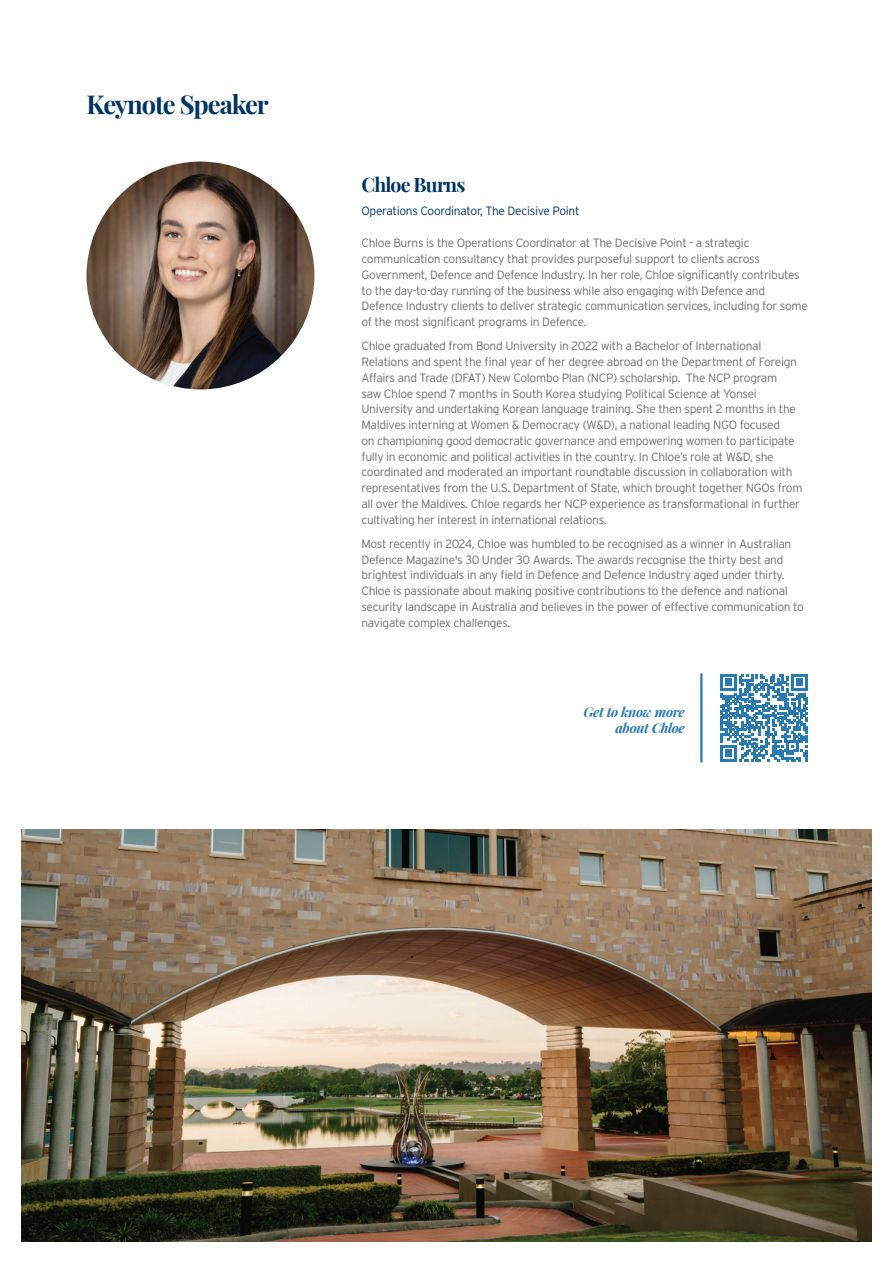
<style>
.page{position:relative;width:893px;height:1263px;background:#fff}
.page>*{position:absolute;margin:0;border:0;box-sizing:border-box;transform-origin:0 0}
.t1{font:700 25.5px "Playfair Display";letter-spacing:-.04em;color:#003562}
.t2{font:700 19.5px "Playfair Display";letter-spacing:-.04em;color:#003562}
.t3{font:italic 700 13.5px/15.8px "Playfair Display";letter-spacing:-.025em;color:#287ab3;text-align:right}
.t4{font:300 12px/15.8px "Interstate";letter-spacing:-.025em;color:#6c6d70}
.t5{font:300 12px "Interstate";letter-spacing:-.025em;color:#003562}
</style>
<div class="page">
<svg style="left:720px;top:674px;width:88px;height:88px"></svg>
<hr style="left:700px;top:673px;width:2px;height:89px;background:#287ab3">
<img style="left:87px;top:162px;width:227px;height:227px;border-radius:114px">
<img style="left:21px;top:829px;width:851px;height:413px">
<h1 class="t1" style="left:87px;top:84px;width:184px">Keynote Speaker</h1>
<h2 class="t2" style="left:361px;top:169px;width:106px">Chloe Burns</h2>
<p class="t5" style="left:361px;top:203px;width:220px">Operations Coordinator, The Decisive Point</p>
<p class="t4" style="left:361px;top:235px;width:448px">Chloe Burns is the Operations Coordinator at The Decisive Point - a strategic communication consultancy that provides purposeful support to clients across Government, Defence and Defence Industry. In her role, Chloe significantly contributes to the day-to-day running of the business while also engaging with Defence and Defence Industry clients to deliver strategic communication services, including for some of the most significant programs in Defence.</p>
<p class="t4" style="left:361px;top:338px;width:443px">Chloe graduated from Bond University in 2022 with a Bachelor of International Relations and spent the final year of her degree abroad on the Department of Foreign Affairs and Trade (DFAT) New Colombo Plan (NCP) scholarship. The NCP program<br>saw Chloe spend 7 months in South Korea studying Political Science at Yonsei University and undertaking Korean language training. She then spent 2 months in the Maldives interning at Women &amp; Democracy (W&amp;D), a national leading NGO focused<br>on championing good democratic governance and empowering women to participate fully in economic and political activities in the country. In Chloe’s role at W&amp;D, she coordinated and moderated an important roundtable discussion in collaboration with representatives from the U.S. Department of State, which brought together NGOs from all over the Maldives. Chloe regards her NCP experience as transformational in further cultivating her interest in international relations.</p>
<p class="t4" style="left:361px;top:536px;width:444px">Most recently in 2024, Chloe was humbled to be recognised as a winner in Australian Defence Magazine's 30 Under 30 Awards. The awards recognise the thirty best and brightest individuals in any field in Defence and Defence Industry aged under thirty.<br>Chloe is passionate about making positive contributions to the defence and national security landscape in Australia and believes in the power of effective communication to navigate complex challenges.</p>
<p class="t3" style="left:584px;top:703px;width:103px">Get to know more about Chloe</p>
</div>
